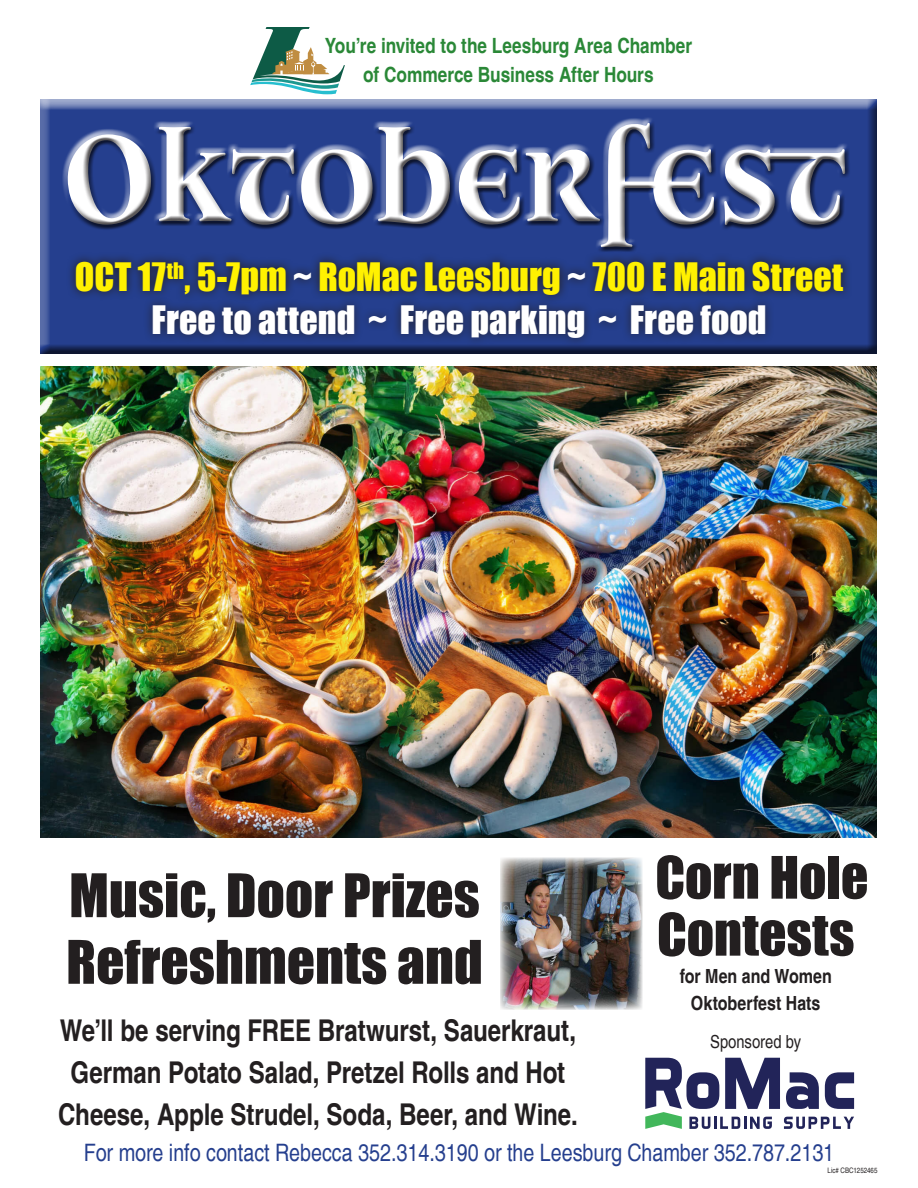
<style>
.page{position:relative;width:918px;height:1188px;background:#fff}
.page>*{position:absolute;margin:0;border:0;box-sizing:border-box;transform-origin:0 0}
.t1{font:700 127.5px "Jana Thork Pro";letter-spacing:-.02em;color:#fff;scale:.91 1}
.t2{font:55.5px "Impact";color:#231f20}
.t3{font:54px "Impact";letter-spacing:-.005em;color:#231f20}
.t4{font:36px "Impact";color:#fff101}
.t5{font:36px "Impact";letter-spacing:.005em;color:#fff}
.t6{font:700 condensed 30px/42px "Helvetica";letter-spacing:-.005em;color:#231f20;text-align:center}
.t7{font:condensed 24px "Helvetica";color:#253f8e}
.t8{font:700 condensed 21px "Helvetica";color:#2a8837}
.t9{font:700 condensed 19.5px "Helvetica";color:#231f20}
.t10{font:condensed 18px "Helvetica";color:#231f20}
.t11{font:condensed 7.5px "Helvetica";color:#231f20}
.s1{color:#fff}
</style>
<div class="page">
<div style="left:39px;top:99px;width:840px;height:255px;background:#231f20;opacity:.75"></div>
<img style="left:40px;top:366px;width:837px;height:471px">
<div style="left:144px;top:296px;width:631px;height:51px;background:#231f20;opacity:.75"></div>
<img style="left:500px;top:858px;width:142px;height:152px">
<svg style="left:645px;top:1058px;width:209px;height:71px"></svg>
<div style="left:63px;top:118px;width:786px;height:132px;background:#fff;opacity:.75"></div>
<div style="left:69px;top:120px;width:781px;height:132px;background:#231f20;opacity:.75"></div>
<svg style="left:66px;top:252px;width:786px;height:52px;background:#23346b"></svg>
<svg style="left:250px;top:27px;width:95px;height:67px"></svg>
<p class="t8" style="left:325px;top:33px;width:369px">You’re invited to the Leesburg Area Chamber</p>
<p class="t8" style="left:363px;top:62px;width:292px">of Commerce Business After Hours</p>
<h1 class="t1" style="left:61px;top:102px;width:867px">Oktoberfest</h1>
<p class="t4" style="left:75px;top:249px;width:770px">OCT 17<sup>th</sup>, 5-7pm <span class="s1">~</span> RoMac Leesburg <span class="s1">~</span> 700 E Main Street</p>
<p class="t5" style="left:152px;top:292px;width:616px">Free to attend ~ Free parking ~ Free food</p>
<p class="t2" style="left:69px;top:852px;width:412px">Music, Door Prizes</p>
<p class="t2" style="left:66px;top:919px;width:418px">Refreshments and</p>
<p class="t6" style="left:58px;top:1009px;width:521px">We’ll be serving FREE Bratwurst, Sauerkraut,<br>German Potato Salad, Pretzel Rolls and Hot<br>Cheese, Apple Strudel, Soda, Beer, and Wine.</p>
<p class="t3" style="left:655px;top:836px;width:215px">Corn Hole</p>
<p class="t3" style="left:657px;top:893px;width:199px">Contests</p>
<p class="t9" style="left:680px;top:964px;width:154px">for Men and Women</p>
<p class="t9" style="left:691px;top:991px;width:131px">Oktoberfest Hats</p>
<p class="t10" style="left:710px;top:1031px;width:93px">Sponsored by</p>
<p class="t7" style="left:84px;top:1138px;width:752px">For more info contact Rebecca 352.314.3190 or the Leesburg Chamber 352.787.2131</p>
<p class="t11" style="left:828px;top:1166px;width:51px">Lic# CBC1252465</p>
</div>
